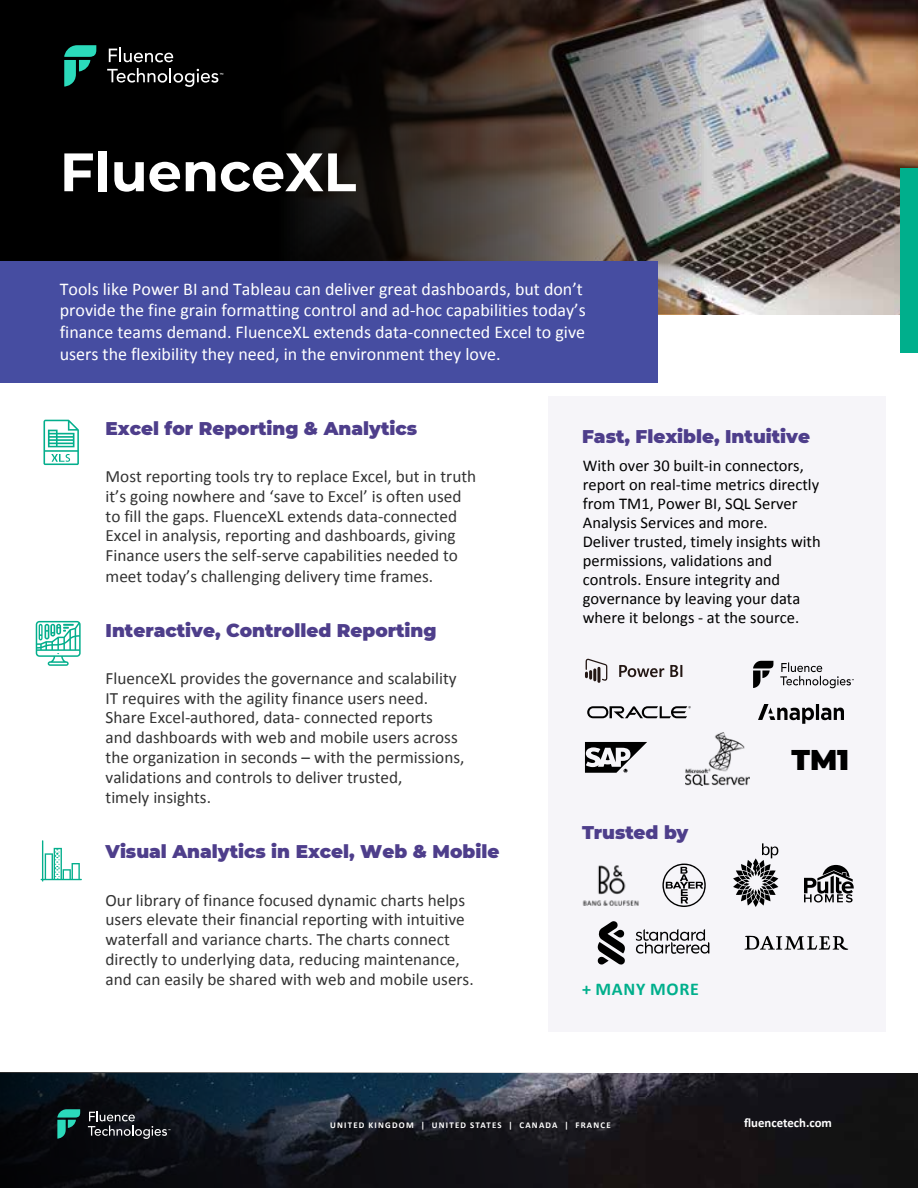
<style>
.page{position:relative;width:918px;height:1188px;background:#fff}
.page>*{position:absolute;margin:0;border:0;box-sizing:border-box;transform-origin:0 0}
.t1{font:700 54px "Montserrat";color:#fff}
.t2{font:900 28.5px "Montserrat";color:#000}
.t3{font:900 18.3px "Montserrat";color:#4e3e8b}
.t4{font:18px/21.6px "Calibri";color:#fff}
.t5{font:700 18px "Calibri";letter-spacing:.04em;color:#00af8c}
.t6{font:17.25px/20px "Calibri";color:#333}
.t7{font:16.5px/18.9px "Calibri";color:#000}
.t8{font:700 12.75px "Calibri";color:#fff}
.t9{font:700 8.85px "Calibri";letter-spacing:.14em;color:#fff}
</style>
<div class="page">
<div style="left:548px;top:396px;width:337px;height:635px;background:#f6f5f9"></div>
<img style="left:658px;top:1px;width:260px;height:314px">
<svg style="left:0;top:0;width:709px;height:314px;background:#2c2725"></svg>
<div style="left:0;top:261px;width:658px;height:121px;background:#464da1"></div>
<div style="left:900px;top:169px;width:18px;height:184px;background:#00af8c"></div>
<svg style="left:0;top:1072px;width:918px;height:116px;background:#171a22"></svg>
<svg style="left:804px;top:865px;width:50px;height:38px"></svg>
<img style="left:582px;top:865px;width:57px;height:41px">
<svg style="left:733px;top:843px;width:46px;height:64px"></svg>
<svg style="left:745px;top:936px;width:103px;height:14px"></svg>
<svg style="left:597px;top:921px;width:28px;height:44px"></svg>
<svg style="left:636px;top:929px;width:73px;height:25px"></svg>
<svg style="left:662px;top:863px;width:44px;height:44px"></svg>
<svg style="left:670px;top:665px;width:12px;height:12px"></svg>
<svg style="left:619px;top:665px;width:45px;height:12px"></svg>
<svg style="left:585px;top:658px;width:22px;height:25px"></svg>
<svg style="left:587px;top:706px;width:104px;height:12px"></svg>
<img style="left:686px;top:733px;width:64px;height:53px">
<svg style="left:585px;top:742px;width:62px;height:31px"></svg>
<svg style="left:43px;top:420px;width:36px;height:45px"></svg>
<svg style="left:41px;top:840px;width:41px;height:42px"></svg>
<svg style="left:36px;top:621px;width:45px;height:45px"></svg>
<svg style="left:64px;top:39px;width:159px;height:48px;background:#1d2d2a"></svg>
<svg style="left:57px;top:1109px;width:23px;height:30px"></svg>
<svg style="left:88px;top:1111px;width:82px;height:28px;background:#35363b"></svg>
<img style="left:753px;top:660px;width:101px;height:29px">
<img style="left:759px;top:705px;width:85px;height:18px">
<h1 class="t1" style="left:60px;top:136px;width:298px">FluenceXL</h1>
<p class="t4" style="left:60px;top:278px;width:527px">Tools like Power BI and Tableau can deliver great dashboards, but don’t provide the fine grain formatting control and ad-hoc capabilities today’s finance teams demand. FluenceXL extends data-connected Excel to give users the flexibility they need, in the environment they love.</p>
<p class="t3" style="left:106px;top:414px;width:313px">Excel for Reporting &amp; Analytics</p>
<p class="t6" style="left:106px;top:466px;width:372px">Most reporting tools try to replace Excel, but in truth it’s going nowhere and ‘save to Excel’ is often used to fill the gaps. FluenceXL extends data-connected Excel in analysis, reporting and dashboards, giving Finance users the self-serve capabilities needed to meet today’s challenging delivery time frames.</p>
<p class="t3" style="left:106px;top:616px;width:333px">Interactive, Controlled Reporting</p>
<p class="t6" style="left:106px;top:668px;width:360px">FluenceXL provides the governance and scalability IT requires with the agility finance users need.<br>Share Excel-authored, data- connected reports<br>and dashboards with web and mobile users across the organization in seconds – with the permissions, validations and controls to deliver trusted,<br>timely insights.</p>
<p class="t3" style="left:106px;top:838px;width:395px">Visual Analytics in Excel, Web &amp; Mobile</p>
<p class="t6" style="left:106px;top:890px;width:370px">Our library of finance focused dynamic charts helps users elevate their financial reporting with intuitive waterfall and variance charts. The charts connect directly to underlying data, reducing maintenance, and can easily be shared with web and mobile users.</p>
<p class="t3" style="left:582px;top:423px;width:229px">Fast, Flexible, Intuitive</p>
<p class="t7" style="left:583px;top:457px;width:240px">With over 30 built-in connectors, report on real-time metrics directly from TM1, Power BI, SQL Server<br>Analysis Services and more.<br>Deliver trusted, timely insights with permissions, validations and controls. Ensure integrity and governance by leaving your data where it belongs - at the source.</p>
<p class="t3" style="left:582px;top:819px;width:108px">Trusted by</p>
<p class="t5" style="left:582px;top:976px;width:119px">+ MANY MORE</p>
<h2 class="t2" style="left:791px;top:738px;width:59px">TM1</h2>
<p class="t9" style="left:330px;top:1119px;width:282px">UNITED KINGDOM | UNITED STATES | CANADA | FRANCE</p>
<p class="t8" style="left:744px;top:1114px;width:89px">fluencetech.com</p>
</div>
